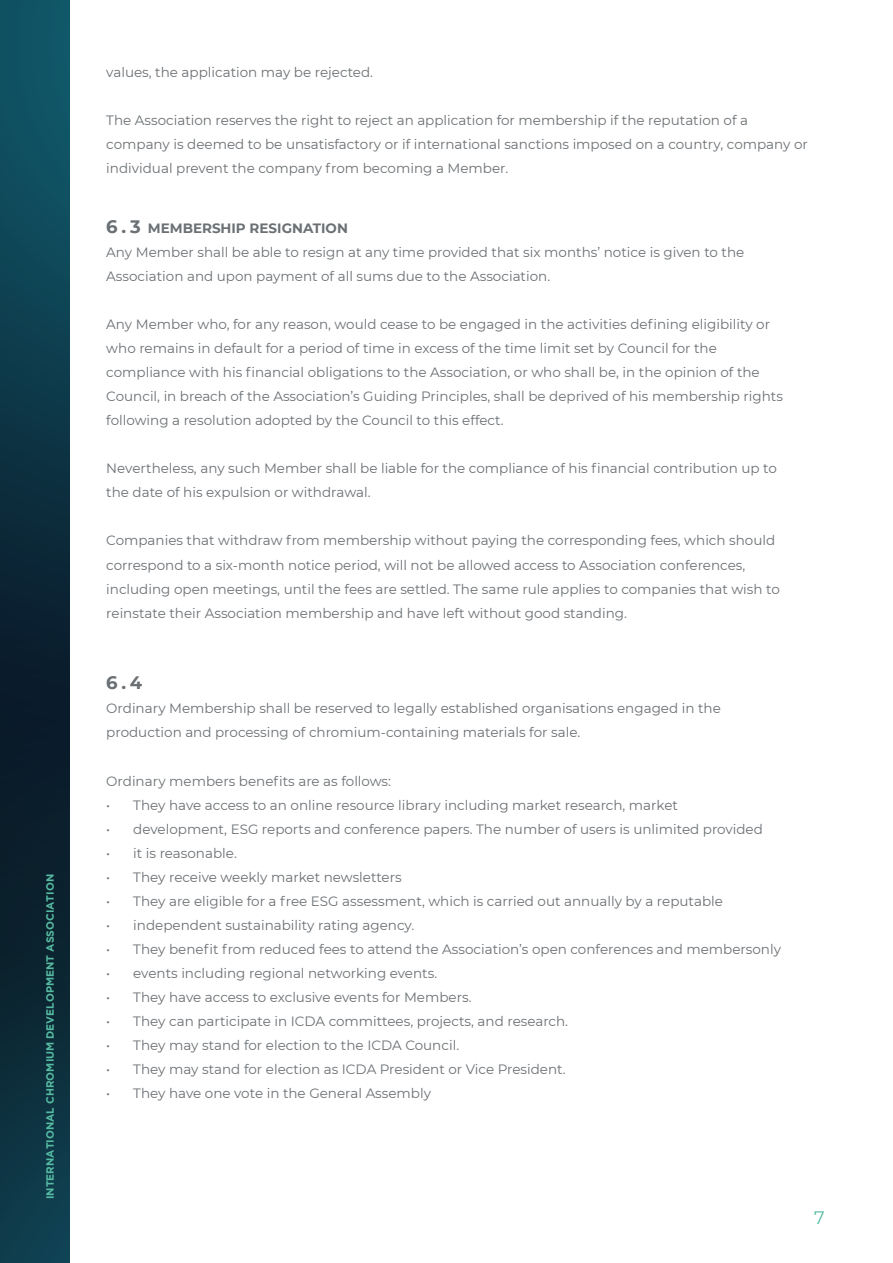
<style>
.page{position:relative;width:893px;height:1263px;background:#fff}
.page>*{position:absolute;margin:0;border:0;box-sizing:border-box;transform-origin:0 0}
.t1{font:700 18px "Montserrat";color:#6b7074}
.t2{font:18px "Montserrat";color:#56baa2}
.t3{font:13.5px/24px "Montserrat";color:#6b7074}
.t4{font:700 10.5px "Gotham";color:#56baa2}
.s1{font-weight:700;font-size:18px}
.s2{font-weight:700}
</style>
<div class="page">
<svg style="left:0;top:0;width:69px;height:1263px;background:#0c3342"></svg>
<p class="t4" style="left:44px;top:1199px;width:327px;rotate:-90deg">INTERNATIONAL CHROMIUM DEVELOPMENT ASSOCIATION</p>
<p class="t3" style="left:106px;top:60px;width:268px">values, the application may be rejected.</p>
<p class="t3" style="left:106px;top:108px;width:703px">The Association reserves the right to reject an application for membership if the reputation of a company is deemed to be unsatisfactory or if international sanctions imposed on a country, company or individual prevent the company from becoming a Member.</p>
<p class="t3" style="left:106px;top:216px;width:640px"><span class="s1">6 . 3</span> <span class="s2">MEMBERSHIP RESIGNATION<br></span>Any Member shall be able to resign at any time provided that six months’ notice is given to the<br>Association and upon payment of all sums due to the Association.</p>
<p class="t3" style="left:106px;top:312px;width:678px">Any Member who, for any reason, would cease to be engaged in the activities defining eligibility or who remains in default for a period of time in excess of the time limit set by Council for the compliance with his financial obligations to the Association, or who shall be, in the opinion of the Council, in breach of the Association’s Guiding Principles, shall be deprived of his membership rights following a resolution adopted by the Council to this effect.</p>
<p class="t3" style="left:106px;top:456px;width:672px">Nevertheless, any such Member shall be liable for the compliance of his financial contribution up to the date of his expulsion or withdrawal.</p>
<p class="t3" style="left:106px;top:528px;width:675px">Companies that withdraw from membership without paying the corresponding fees, which should correspond to a six-month notice period, will not be allowed access to Association conferences, including open meetings, until the fees are settled. The same rule applies to companies that wish to reinstate their Association membership and have left without good standing.</p>
<h1 class="t1" style="left:106px;top:670px;width:37px">6.4</h1>
<p class="t3" style="left:106px;top:696px;width:616px">Ordinary Membership shall be reserved to legally established organisations engaged in the production and processing of chromium-containing materials for sale.</p>
<p class="t3" style="left:106px;top:768px;width:286px">Ordinary members benefits are as follows:</p>
<p class="t3" style="left:106px;top:792px;width:573px">• They have access to an online resource library including market research, market</p>
<p class="t3" style="left:106px;top:816px;width:658px">• development, ESG reports and conference papers. The number of users is unlimited provided</p>
<p class="t3" style="left:106px;top:840px;width:132px">• it is reasonable.</p>
<p class="t3" style="left:106px;top:864px;width:297px">• They receive weekly market newsletters</p>
<p class="t3" style="left:106px;top:888px;width:618px">• They are eligible for a free ESG assessment, which is carried out annually by a reputable</p>
<p class="t3" style="left:106px;top:912px;width:309px">• independent sustainability rating agency.</p>
<p class="t3" style="left:106px;top:936px;width:676px">• They benefit from reduced fees to attend the Association’s open conferences and membersonly</p>
<p class="t3" style="left:106px;top:960px;width:332px">• events including regional networking events.</p>
<p class="t3" style="left:106px;top:984px;width:367px">• They have access to exclusive events for Members.</p>
<p class="t3" style="left:106px;top:1008px;width:463px">• They can participate in ICDA committees, projects, and research.</p>
<p class="t3" style="left:106px;top:1032px;width:354px">• They may stand for election to the ICDA Council.</p>
<p class="t3" style="left:106px;top:1056px;width:461px">• They may stand for election as ICDA President or Vice President.</p>
<p class="t3" style="left:106px;top:1080px;width:326px">• They have one vote in the General Assembly</p>
<h1 class="t2" style="left:814px;top:1205px;width:12px">7</h1>
</div>
